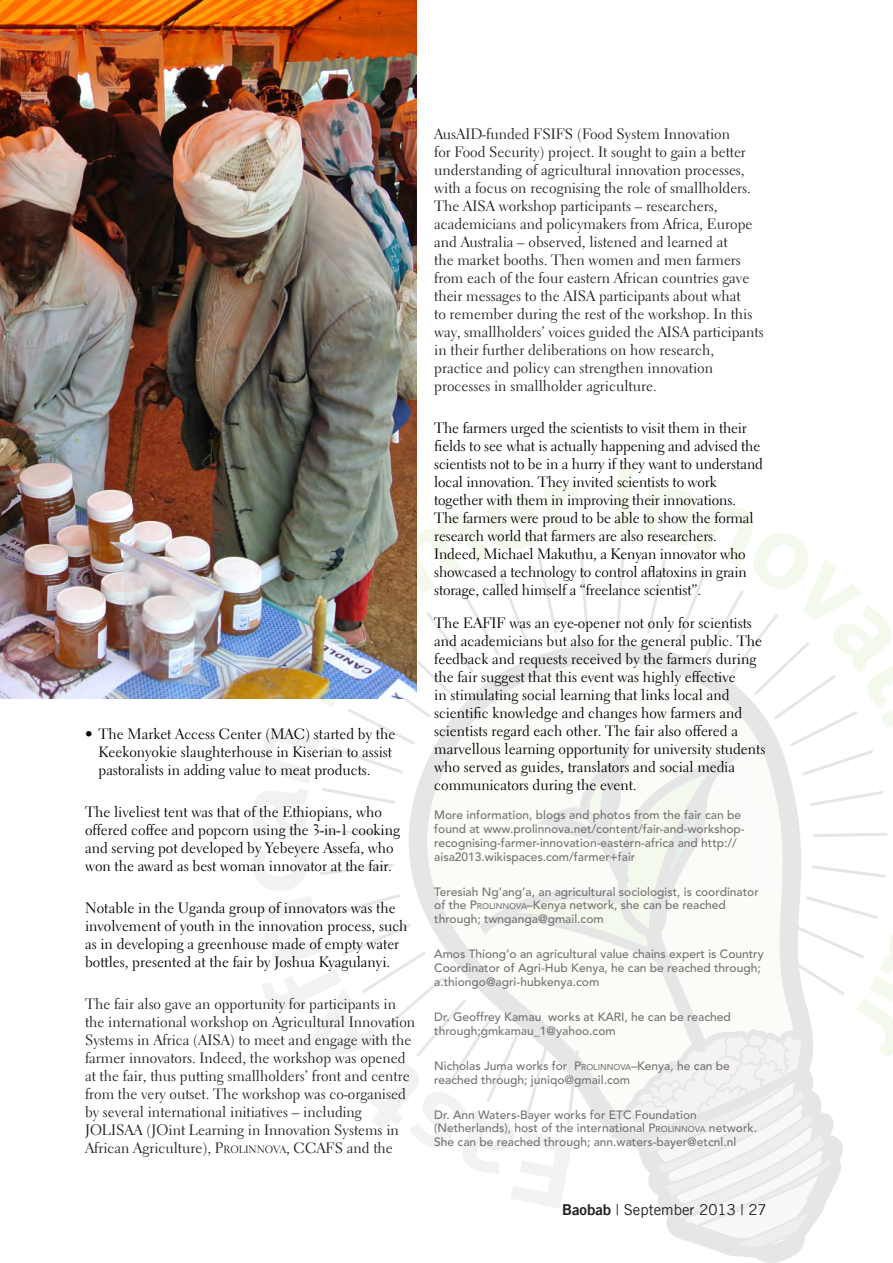
<style>
.page{position:relative;width:893px;height:1263px;background:#fff}
.page>*{position:absolute;margin:0;border:0;box-sizing:border-box;transform-origin:0 0}
.Default{font:15px/18px "Electra LH";color:#000}
.t1{font:15px/18px "Electra LH";color:#231f20}
.t2{font:15px "Trade Gothic";color:#231f20}
.Author2{font:500 12px/13.8px "Avenir LT Std";color:#757272}
.s1{font-family:"Electra LH Regular SC"}
.s2{font-family:"Electra LH Regular SC";font-size:10.5px}
.s3{font-style:inherit}
.s4{font-size:8.4px}
.s5{font-family:"Trade Gothic Bold Two"}
</style>
<div class="page">
<svg style="left:239px;top:466px;width:654px;height:792px"></svg>
<img style="left:0;top:0;width:416px;height:698px">
<p class="Default" style="left:99px;top:725px;width:298px;text-indent:-14px">• The Market Access Center (MAC) started by the<br>Keekonyokie slaughterhouse in Kiserian to assist pastoralists in adding value to meat products.</p>
<p class="Default" style="left:85px;top:803px;width:316px">The liveliest tent was that of the Ethiopians, who offered coffee and popcorn using the 3-in-1 cooking and serving pot developed by Yebeyere Assefa, who won the award as best woman innovator at the fair.</p>
<p class="Default" style="left:85px;top:899px;width:324px">Notable in the Uganda group of innovators was the involvement of youth in the innovation process, such as in developing a greenhouse made of empty water bottles, presented at the fair by Joshua Kyagulanyi.</p>
<p class="t1" style="left:85px;top:995px;width:332px">The fair also gave an opportunity for participants in the international workshop on Agricultural Innovation Systems in Africa (AISA) to meet and engage with the farmer innovators. Indeed, the workshop was opened at the fair, thus putting smallholders’ front and centre from the very outset. The workshop was co-organised by several international initiatives – including JOLISAA (JOint Learning in Innovation Systems in African Agriculture), <span class="s1">P</span><span class="s2">ROLINNOVA</span>, CCAFS and the</p>
<p class="t1" style="left:434px;top:125px;width:331px">AusAID-funded FSIFS (Food System Innovation<br>for Food Security) project. It sought to gain a better understanding of agricultural innovation processes, with a focus on recognising the role of smallholders.<br>The AISA workshop participants – researchers, academicians and policymakers from Africa, Europe and Australia – observed, listened and learned at<br>the market booths. Then women and men farmers from each of the four eastern African countries gave their messages to the AISA participants about what<br>to remember during the rest of the workshop. In this way, smallholders’ voices guided the AISA participants in their further deliberations on how research, practice and policy can strengthen innovation processes in smallholder agriculture.</p>
<p class="Default" style="left:434px;top:419px;width:330px">The farmers urged the scientists to visit them in their fields to see what is actually happening and advised the scientists not to be in a hurry if they want to understand local innovation. They invited scientists to work together with them in improving their innovations.<br>The farmers were proud to be able to show the formal research world that farmers are also researchers.<br>Indeed, Michael Makuthu, a Kenyan innovator who showcased a technology to control aflatoxins in grain storage, called himself a “freelance scientist”.</p>
<p class="Default" style="left:434px;top:614px;width:333px">The EAFIF was an eye-opener not only for scientists and academicians but also for the general public. The feedback and requests received by the farmers during the fair suggest that this event was highly effective<br>in stimulating social learning that links local and scientific knowledge and changes how farmers and scientists regard each other. The fair also offered a marvellous learning opportunity for university students who served as guides, translators and social media communicators during the event.</p>
<p class="Author2" style="left:434px;top:808px;width:312px">More information, blogs and photos from the fair can be found at www.prolinnova.net/content/fair-and-workshop&shy;recognising-farmer-innovation-eastern-africa and http:// aisa2013.wikispaces.com/farmer+fair</p>
<p class="Author2" style="left:434px;top:885px;width:326px">Teresiah Ng’ang’a, an agricultural sociologist, is coordinator of the <span class="s3">P</span><span class="s4">ROLINNOVA</span>–Kenya network, she can be reached through; twnganga@gmail.com</p>
<p class="Author2" style="left:434px;top:947px;width:331px">Amos Thiong’o an agricultural value chains expert is Country<br>Coordinator of Agri-Hub Kenya, he can be reached through; a.thiongo@agri-hubkenya.com</p>
<p class="Author2" style="left:434px;top:1010px;width:298px">Dr. Geoffrey Kamau works at KARI, he can be reached through;gmkamau_1@yahoo.com</p>
<p class="Author2" style="left:434px;top:1059px;width:297px">Nicholas Juma works for <span class="s3">P</span><span class="s4">ROLINNOVA</span>–Kenya, he can be reached through; juniqo@gmail.com</p>
<p class="Author2" style="left:434px;top:1108px;width:324px">Dr. Ann Waters-Bayer works for ETC Foundation (Netherlands), host of the international <span class="s3">P</span><span class="s4">ROLINNOVA</span> network.<br>She can be reached through; ann.waters-bayer@etcnl.nl</p>
<p class="t2" style="left:562px;top:1200px;width:206px"><span class="s5">Baobab</span> | September 2013 | 27</p>
</div>
